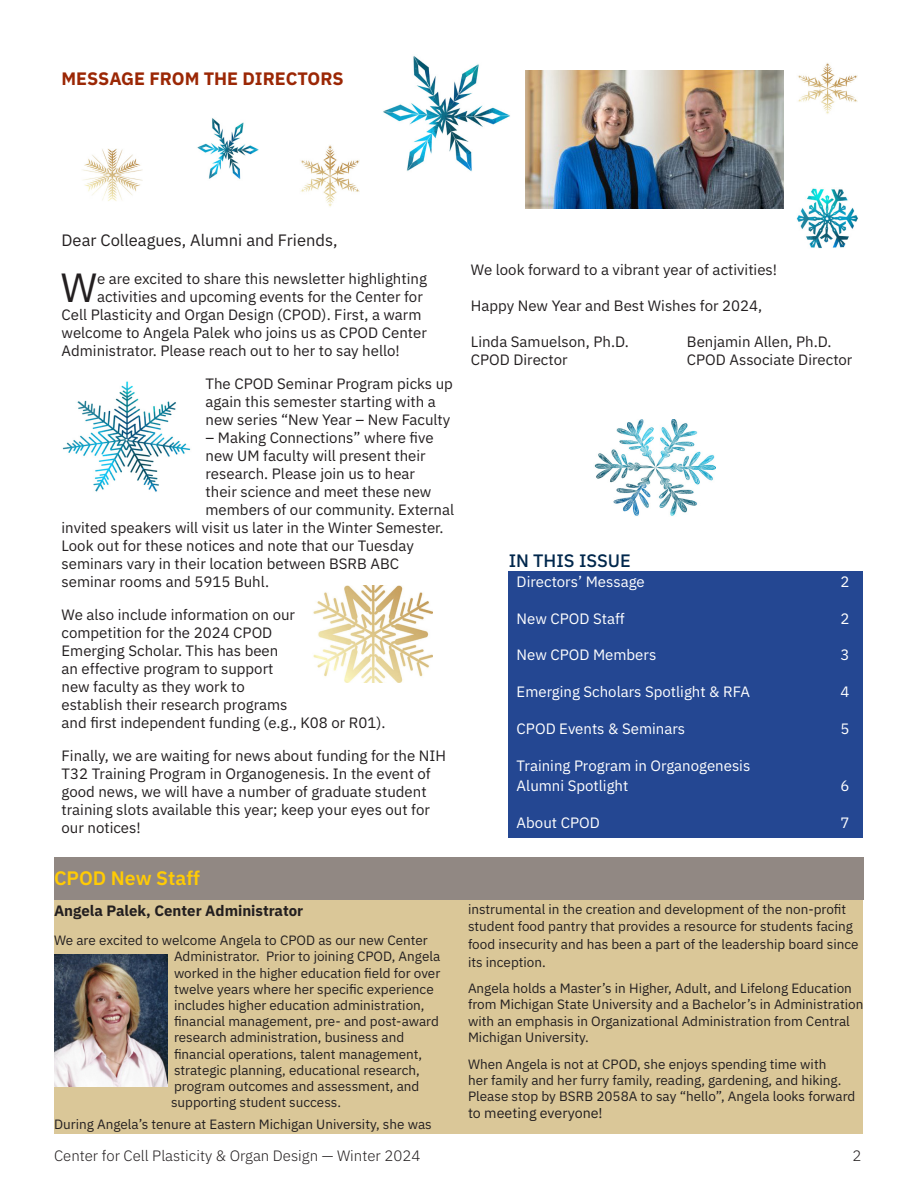
<style>
.page{position:relative;width:918px;height:1188px;background:#fff}
.page>*{position:absolute;margin:0;border:0;box-sizing:border-box;transform-origin:0 0}
.t1{font:40.8px "IBM Plex Sans";color:#231f20}
.t2{font:600 19.5px "IBM Plex Sans";color:#ffcb05}
.t3{font:700 18px "IBM Plex Sans";color:#9b2705}
.t4{font:500 18px "IBM Plex Sans";color:#00274c}
.t5{font:16.5px "IBM Plex Sans";color:#231f20}
.t6{font:15px/18px "IBM Plex Sans";color:#231f20}
.t7{font:15px "IBM Plex Sans";color:#fff}
.t8{font:300 15px "IBM Plex Sans";color:#231f20}
.t9{font:700 15px "IBM Plex Sans";color:#231f20}
.t10{font:14.25px "IBM Plex Sans";color:#231f20}
.t11{font:13.5px/16.2px "IBM Plex Sans";color:#231f20}
</style>
<div class="page">
<div style="left:55px;top:900px;width:808px;height:233px;background:#dac798"></div>
<img style="left:525px;top:71px;width:258px;height:137px">
<div style="left:54px;top:858px;width:810px;height:42px;background:#918883"></div>
<img style="left:54px;top:955px;width:113px;height:131px">
<div style="left:509px;top:572px;width:354px;height:266px;background:#244792"></div>
<img style="left:383px;top:56px;width:127px;height:116px">
<img style="left:594px;top:420px;width:122px;height:96px">
<img style="left:62px;top:381px;width:129px;height:111px">
<img style="left:313px;top:585px;width:120px;height:98px">
<img style="left:82px;top:149px;width:61px;height:52px">
<img style="left:197px;top:118px;width:61px;height:61px">
<img style="left:301px;top:145px;width:59px;height:62px">
<img style="left:797px;top:188px;width:61px;height:61px">
<img style="left:798px;top:63px;width:60px;height:51px">
<p class="t3" style="left:62px;top:64px;width:284px">MESSAGE FROM THE DIRECTORS</p>
<p class="t5" style="left:62px;top:228px;width:277px">Dear Colleagues, Alumni and Friends,</p>
<p class="t1" style="left:61px;top:256px;width:38px">W</p>
<p class="t6" style="left:97px;top:268px;width:331px">e are excited to share this newsletter highlighting</p>
<p class="t6" style="left:97px;top:286px;width:327px">activities and upcoming events for the Center for</p>
<p class="t6" style="left:62px;top:304px;width:362px">Cell Plasticity and Organ Design (CPOD). First, a warm</p>
<p class="t6" style="left:62px;top:322px;width:367px">welcome to Angela Palek who joins us as CPOD Center</p>
<p class="t6" style="left:62px;top:340px;width:340px">Administrator. Please reach out to her to say hello!</p>
<p class="t6" style="left:206px;top:373px;width:249px">The CPOD Seminar Program picks up again this semester starting with a new series “New Year – New Faculty</p>
<p class="t6" style="left:206px;top:427px;width:230px">– Making Connections” where five</p>
<p class="t6" style="left:206px;top:445px;width:222px">new UM faculty will present their</p>
<p class="t6" style="left:206px;top:463px;width:211px">research. Please join us to hear</p>
<p class="t6" style="left:206px;top:481px;width:227px">their science and meet these new</p>
<p class="t6" style="left:206px;top:499px;width:250px">members of our community. External</p>
<p class="t6" style="left:62px;top:517px;width:384px">invited speakers will visit us later in the Winter Semester.</p>
<p class="t6" style="left:62px;top:535px;width:354px">Look out for these notices and note that our Tuesday</p>
<p class="t6" style="left:62px;top:553px;width:339px">seminars vary in their location between BSRB ABC</p>
<p class="t6" style="left:62px;top:571px;width:209px">seminar rooms and 5915 Buhl.</p>
<p class="t6" style="left:62px;top:604px;width:326px">We also include information on our<br>competition for the 2024 CPOD<br>Emerging Scholar. This has been<br>an effective program to support<br>new faculty as they work to<br>establish their research programs<br>and first independent funding (e.g., K08 or R01).</p>
<p class="t6" style="left:62px;top:745px;width:386px">Finally, we are waiting for news about funding for the NIH T32 Training Program in Organogenesis. In the event of good news, we will have a number of graduate student training slots available this year; keep your eyes out for our notices!</p>
<p class="t6" style="left:471px;top:260px;width:308px">We look forward to a vibrant year of activities!</p>
<p class="t6" style="left:471px;top:296px;width:293px">Happy New Year and Best Wishes for 2024,</p>
<p class="t6" style="left:471px;top:332px;width:159px">Linda Samuelson, Ph.D.</p>
<p class="t6" style="left:687px;top:332px;width:146px">Benjamin Allen, Ph.D.</p>
<p class="t6" style="left:471px;top:350px;width:98px">CPOD Director</p>
<p class="t6" style="left:687px;top:350px;width:167px">CPOD Associate Director</p>
<p class="t4" style="left:509px;top:547px;width:124px">IN THIS ISSUE</p>
<p class="t7" style="left:517px;top:570px;width:130px">Directors’ Message</p>
<p class="t7" style="left:841px;top:570px;width:10px">2</p>
<p class="t7" style="left:517px;top:607px;width:110px">New CPOD Staff</p>
<p class="t7" style="left:841px;top:607px;width:10px">2</p>
<p class="t7" style="left:517px;top:644px;width:141px">New CPOD Members</p>
<p class="t7" style="left:841px;top:644px;width:10px">3</p>
<p class="t7" style="left:517px;top:680px;width:235px">Emerging Scholars Spotlight &amp; RFA</p>
<p class="t7" style="left:841px;top:680px;width:10px">4</p>
<p class="t7" style="left:517px;top:717px;width:170px">CPOD Events &amp; Seminars</p>
<p class="t7" style="left:841px;top:717px;width:10px">5</p>
<p class="t7" style="left:517px;top:754px;width:235px">Training Program in Organogenesis</p>
<p class="t7" style="left:517px;top:774px;width:113px">Alumni Spotlight</p>
<p class="t7" style="left:841px;top:774px;width:10px">6</p>
<p class="t7" style="left:517px;top:811px;width:85px">About CPOD</p>
<p class="t7" style="left:841px;top:811px;width:10px">7</p>
<p class="t2" style="left:54px;top:862px;width:148px">CPOD New Staff</p>
<p class="t9" style="left:54px;top:898px;width:251px">Angela Palek, Center Administrator</p>
<p class="t11" style="left:171px;top:931px;width:271px;text-indent:-117px">We are excited to welcome Angela to CPOD as our new Center Administrator. Prior to joining CPOD, Angela worked in the higher education field for over twelve years where her specific experience includes higher education administration, financial management, pre- and post-award research administration, business and financial operations, talent management, strategic planning, educational research, program outcomes and assessment, and supporting student success.</p>
<p class="t11" style="left:54px;top:1115px;width:379px">During Angela’s tenure at Eastern Michigan University, she was</p>
<p class="t11" style="left:468px;top:900px;width:386px">instrumental in the creation and development of the non-profit student food pantry that provides a resource for students facing</p>
<p class="t11" style="left:468px;top:934px;width:392px;line-height:18px">food insecurity and has been a part of the leadership board since its inception.</p>
<p class="t11" style="left:468px;top:979px;width:397px">Angela holds a Master’s in Higher, Adult, and Lifelong Education from Michigan State University and a Bachelor’s in Administration with an emphasis in Organizational Administration from Central Michigan University.</p>
<p class="t11" style="left:468px;top:1055px;width:389px">When Angela is not at CPOD, she enjoys spending time with<br>her family and her furry family, reading, gardening, and hiking.<br>Please stop by BSRB 2058A to say “hello”, Angela looks forward</p>
<p class="t10" style="left:468px;top:1102px;width:136px">to meeting everyone!</p>
<p class="t8" style="left:54px;top:1144px;width:368px">Center for Cell Plasticity &amp; Organ Design — Winter 2024</p>
<p class="t8" style="left:852px;top:1144px;width:10px">2</p>
</div>
